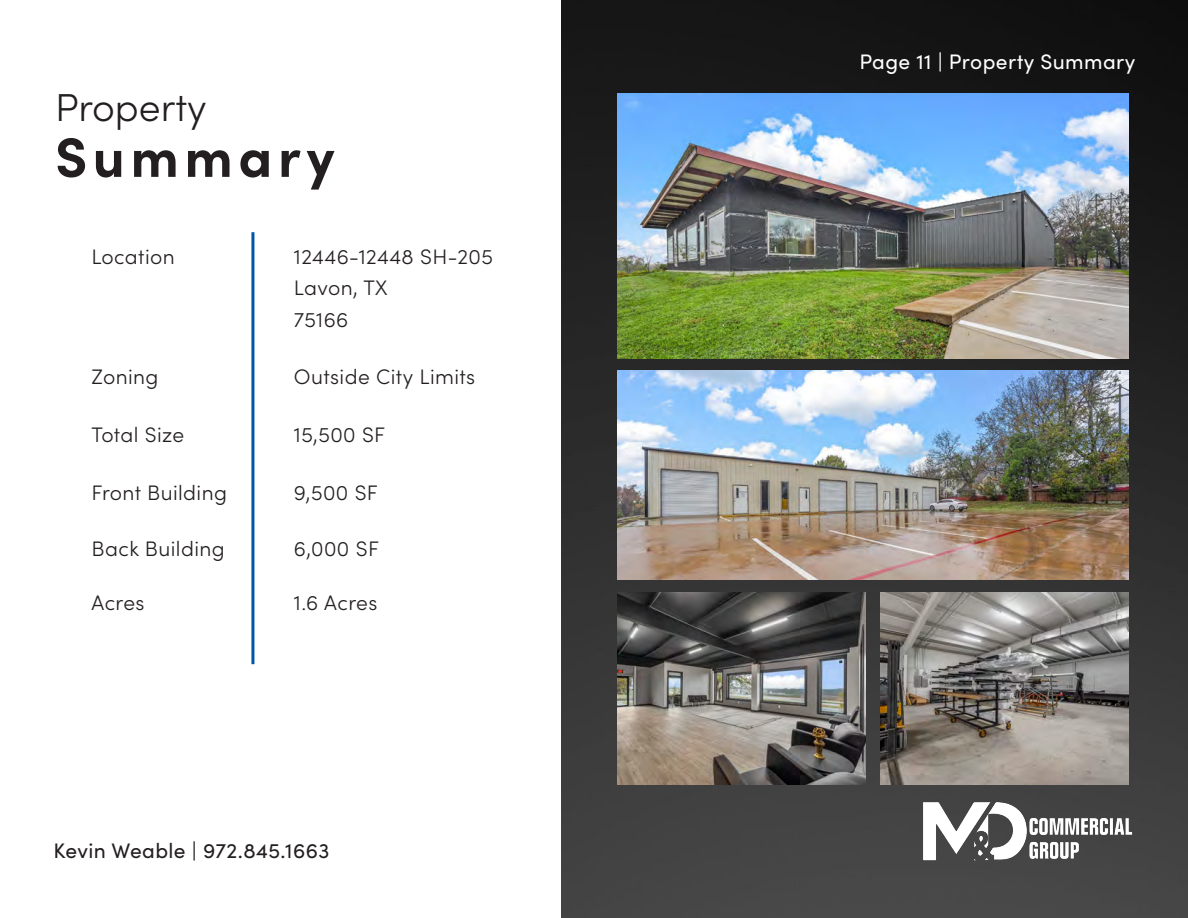
<style>
.page{position:relative;width:1188px;height:918px;background:#fff}
.page>*{position:absolute;margin:0;border:0;box-sizing:border-box;transform-origin:0 0}
.t1{font:700 55.5px "Sofia Pro";letter-spacing:.1em;color:#231f20}
.t2{font:300 39px "Sofia Pro";color:#231f20}
.t3{font:300 21px "Sofia Pro";letter-spacing:.02em;color:#231f20}
.t4{font:21px "Sofia Pro";letter-spacing:.02em;color:#231f20}
.t5{font:21px "Sofia Pro";letter-spacing:.02em;color:#fff}
</style>
<div class="page">
<img style="left:562px;top:0;width:626px;height:918px">
<img style="left:617px;top:93px;width:512px;height:265px">
<img style="left:617px;top:371px;width:512px;height:209px">
<img style="left:617px;top:592px;width:249px;height:193px">
<img style="left:880px;top:592px;width:249px;height:193px">
<hr style="left:251px;top:232px;width:3px;height:432px;background:#0055a5">
<p class="t2" style="left:55px;top:79px;width:153px">Property</p>
<p class="t1" style="left:55px;top:115px;width:281px">Summary</p>
<p class="t3" style="left:92px;top:241px;width:85px">Location</p>
<p class="t3" style="left:92px;top:361px;width:69px">Zoning</p>
<p class="t3" style="left:294px;top:241px;width:200px">12446-12448 SH-205</p>
<p class="t3" style="left:294px;top:273px;width:95px">Lavon, TX</p>
<p class="t3" style="left:294px;top:304px;width:56px">75166</p>
<p class="t3" style="left:294px;top:361px;width:183px">Outside City Limits</p>
<p class="t3" style="left:92px;top:419px;width:94px">Total Size</p>
<p class="t3" style="left:294px;top:419px;width:93px">15,500 SF</p>
<p class="t3" style="left:92px;top:477px;width:137px">Front Building</p>
<p class="t3" style="left:294px;top:477px;width:86px">9,500 SF</p>
<p class="t3" style="left:92px;top:533px;width:135px">Back Building</p>
<p class="t3" style="left:294px;top:533px;width:87px">6,000 SF</p>
<p class="t3" style="left:92px;top:588px;width:55px">Acres</p>
<p class="t3" style="left:294px;top:588px;width:85px">1.6 Acres</p>
<p class="t4" style="left:54px;top:835px;width:277px">Kevin Weable | 972.845.1663</p>
<p class="t5" style="left:859px;top:46px;width:277px">Page 11 | Property Summary</p>
</div>
